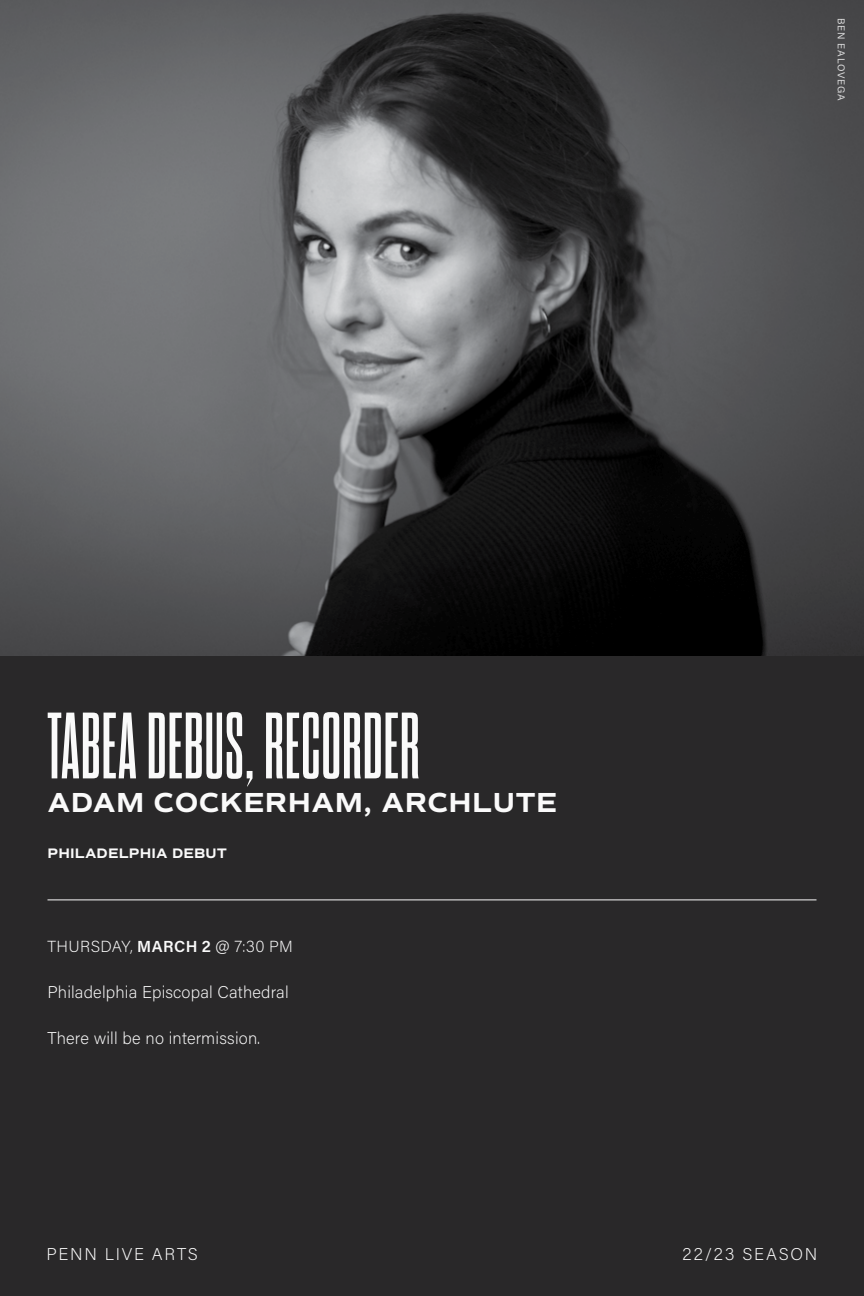
<style>
.page{position:relative;width:864px;height:1296px;background:#292829}
.page>*{position:absolute;margin:0;border:0;box-sizing:border-box;transform-origin:0 0}
.t1{font:700 94px "Dharma Gothic C";letter-spacing:.015em;color:#fafafa}
.t2{font:700 28px "Commuters Sans";letter-spacing:.015em;color:#fafafa}
.t3{font:200 17px "Acumin Pro";letter-spacing:.01em;color:#fafafa}
.t4{font:200 17px "Acumin Pro";letter-spacing:.1em;color:#fcfcfc}
.t5{font:200 16px "Acumin Pro";letter-spacing:.02em;color:#fafafa}
.t6{font:700 14px "Commuters Sans";letter-spacing:.01em;color:#fafafa}
.t7{font:10px "Acumin Pro";letter-spacing:.075em;color:#fff}
.s1{font-weight:600}
</style>
<div class="page">
<img style="left:0;top:0;width:864px;height:655px">
<hr style="left:48px;top:899px;width:768px;height:1px;background:#fafafa">
<p class="t7" style="left:848px;top:18px;width:84px;rotate:90deg">BEN EALOVEGA</p>
<h1 class="t1" style="left:48px;top:703px;width:373px">TABEA DEBUS, RECORDER</h1>
<h2 class="t2" style="left:48px;top:786px;width:511px">ADAM COCKERHAM, ARCHLUTE</h2>
<p class="t6" style="left:48px;top:845px;width:181px">PHILADELPHIA DEBUT</p>
<p class="t5" style="left:48px;top:936px;width:247px">THURSDAY, <span class="s1">MARCH 2</span> @ 7:30 PM</p>
<p class="t3" style="left:48px;top:981px;width:243px">Philadelphia Episcopal Cathedral</p>
<p class="t3" style="left:48px;top:1027px;width:214px">There will be no intermission.</p>
<p class="t4" style="left:47px;top:1242px;width:153px">PENN LIVE ARTS</p>
<p class="t4" style="left:683px;top:1242px;width:136px">22/23 SEASON</p>
</div>
